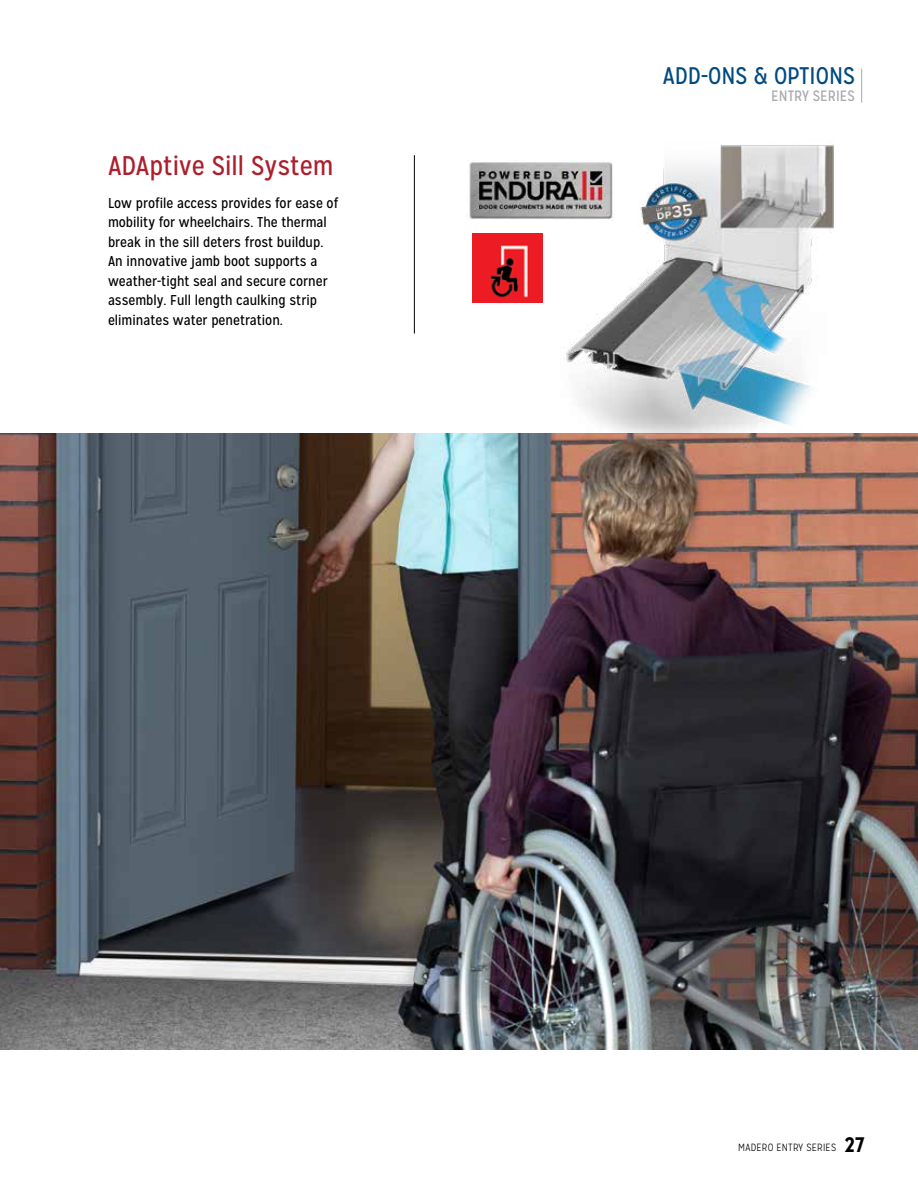
<style>
.page{position:relative;width:918px;height:1188px;background:#fff}
.page>*{position:absolute;margin:0;border:0;box-sizing:border-box;transform-origin:0 0}
.t1{font:27px "Mission Gothic";color:#ac1f2d}
.t2{font:24px "Mission Gothic";color:#004a80}
.t3{font:15px "Mission Gothic";color:#a7a9ac}
.t4{font:14.25px/19.5px "Mission Gothic";color:#000}
.t5{font:300 10.5px "Mission Gothic";letter-spacing:.02em;color:#000}
.s1{font-weight:700;font-size:21px}
</style>
<div class="page">
<img style="left:0;top:433px;width:918px;height:616px">
<hr style="left:861px;top:69px;width:1px;height:34px;background:#a7a9ac">
<img style="left:472px;top:233px;width:64px;height:69px">
<img style="left:469px;top:162px;width:67px;height:58px">
<hr style="left:414px;top:155px;width:1px;height:179px;background:#000">
<img style="left:536px;top:145px;width:325px;height:289px">
<h1 class="t1" style="left:108px;top:150px;width:227px">ADAptive Sill System</h1>
<p class="t4" style="left:108px;top:193px;width:232px">Low profile access provides for ease of mobility for wheelchairs. The thermal break in the sill deters frost buildup.<br>An innovative jamb boot supports a weather-tight seal and secure corner assembly. Full length caulking strip eliminates water penetration.</p>
<h2 class="t2" style="left:663px;top:61px;width:194px">ADD-ONS &amp; OPTIONS</h2>
<p class="t3" style="left:771px;top:86px;width:85px">ENTRY SERIES</p>
<p class="t5" style="left:738px;top:1141px;width:127px">MADERO ENTRY SERIES <span class="s1">27</span></p>
</div>
